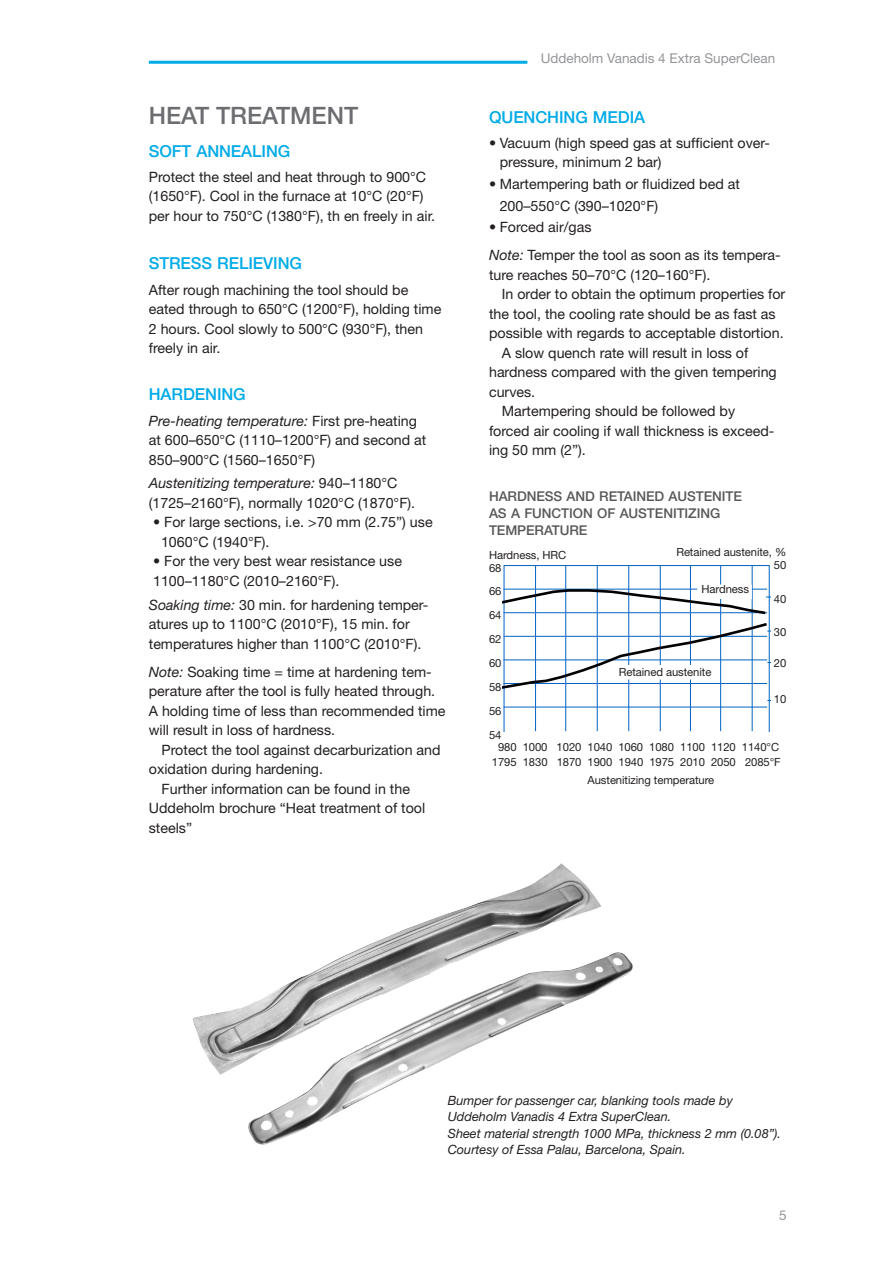
<style>
.page{position:relative;width:893px;height:1263px;background:#fff}
.page>*{position:absolute;margin:0;border:0;box-sizing:border-box;transform-origin:0 0}
.t1{font:500 24px "Helvetica Neue";color:#6c6d70}
.t2{font:500 16.5px "Helvetica Neue";letter-spacing:-.005em;color:#00abe7}
.t3{font:14.25px/19.5px "Helvetica Neue";color:#231f20}
.t4{font:500 13.5px/17.2px "Helvetica Neue";letter-spacing:-.005em;color:#57585a}
.t5{font:13.5px "Helvetica Neue";color:#939598}
.t6{font:italic 12.75px/16.5px "Helvetica Neue";color:#231f20}
.t7{font:11.25px/24px "Helvetica Neue";letter-spacing:-.005em;color:#231f20;text-align:right}
.s1{font-style:italic}
</style>
<div class="page">
<hr style="left:149px;top:61px;width:378px;height:3px;background:#00abe7">
<svg style="left:503px;top:565px;width:267px;height:167px"></svg>
<div style="left:614px;top:665px;width:95px;height:14px;background:#fff"></div>
<div style="left:697px;top:584px;width:55px;height:15px;background:#fff"></div>
<img style="left:193px;top:866px;width:366px;height:209px">
<h1 class="t1" style="left:149px;top:101px;width:211px">HEAT TREATMENT</h1>
<p class="t2" style="left:149px;top:141px;width:143px">SOFT ANNEALING</p>
<p class="t3" style="left:149px;top:167px;width:288px">Protect the steel and heat through to 900°C (1650°F). Cool in the furnace at 10°C (20°F) per hour to 750°C (1380°F), th en freely in air.</p>
<p class="t2" style="left:149px;top:253px;width:155px">STRESS RELIEVING</p>
<p class="t3" style="left:149px;top:279px;width:294px">After rough machining the tool should be eated through to 650°C (1200°F), holding time 2 hours. Cool slowly to 500°C (930°F), then freely in air.</p>
<p class="t2" style="left:149px;top:385px;width:98px">HARDENING</p>
<p class="t3" style="left:149px;top:410px;width:279px"><span class="s1">Pre-heating temperature:</span> First pre-heating at 600–650°C (1110–1200°F) and second at<br>850–900°C (1560–1650°F)</p>
<p class="t3" style="left:149px;top:473px;width:268px"><span class="s1">Austenitizing temperature:</span> 940–1180°C (1725–2160°F), normally 1020°C (1870°F).</p>
<p class="t3" style="left:161px;top:512px;width:273px;text-indent:-8px">• For large sections, i.e. &gt;70 mm (2.75”) use<br>1060°C (1940°F).</p>
<p class="t3" style="left:153px;top:551px;width:250px">• For the very best wear resistance use<br>1100–1180°C (2010–2160°F).</p>
<p class="t3" style="left:149px;top:594px;width:281px"><span class="s1">Soaking time:</span> 30 min. for hardening temper&shy;atures up to 1100°C (2010°F), 15 min. for temperatures higher than 1100°C (2010°F).</p>
<p class="t3" style="left:149px;top:661px;width:298px"><span class="s1">Note:</span> Soaking time = time at hardening tem&shy;perature after the tool is fully heated through.<br>A holding time of less than recommended time will result in loss of hardness.</p>
<p class="t3" style="left:162px;top:739px;width:280px">Protect the tool against decarburization and</p>
<p class="t3" style="left:149px;top:759px;width:176px">oxidation during hardening.</p>
<p class="t3" style="left:162px;top:778px;width:250px">Further information can be found in the</p>
<p class="t3" style="left:149px;top:798px;width:278px">Uddeholm brochure “Heat treatment of tool</p>
<p class="t3" style="left:149px;top:817px;width:45px">steels”</p>
<p class="t5" style="left:541px;top:50px;width:236px">Uddeholm Vanadis 4 Extra SuperClean</p>
<p class="t2" style="left:489px;top:107px;width:158px">QUENCHING MEDIA</p>
<p class="t3" style="left:500px;top:133px;width:272px;text-indent:-11px">• Vacuum (high speed gas at sufficient over&shy;pressure, minimum 2 bar)</p>
<p class="t3" style="left:500px;top:173px;width:242px;line-height:21.6px;text-indent:-11px">• Martempering bath or fluidized bed at<br>200–550°C (390–1020°F)</p>
<p class="t3" style="left:489px;top:213px;width:293px;line-height:27.9px">• Forced air/gas<br><span class="s1">Note:</span> Temper the tool as soon as its tempera-</p>
<p class="t3" style="left:489px;top:265px;width:223px">ture reaches 50–70°C (120–160°F).</p>
<p class="t3" style="left:502px;top:284px;width:285px">In order to obtain the optimum properties for</p>
<p class="t3" style="left:489px;top:304px;width:288px">the tool, the cooling rate should be as fast as</p>
<p class="t3" style="left:489px;top:323px;width:296px">possible with regards to acceptable distortion.</p>
<p class="t3" style="left:502px;top:343px;width:248px">A slow quench rate will result in loss of</p>
<p class="t3" style="left:489px;top:362px;width:289px">hardness compared with the given tempering</p>
<p class="t3" style="left:489px;top:382px;width:48px">curves.</p>
<p class="t3" style="left:502px;top:401px;width:235px">Martempering should be followed by</p>
<p class="t3" style="left:489px;top:421px;width:287px">forced air cooling if wall thickness is exceed-</p>
<p class="t3" style="left:489px;top:440px;width:98px">ing 50 mm (2”).</p>
<p class="t4" style="left:489px;top:487px;width:254px">HARDNESS AND RETAINED AUSTENITE<br>AS A FUNCTION OF AUSTENITIZING<br>TEMPERATURE</p>
<p class="t7" style="left:676px;top:545px;width:112px;line-height:13.5px">Retained austenite, %<br>50</p>
<p class="t7" style="left:774px;top:586px;width:14px">40</p>
<p class="t7" style="left:774px;top:620px;width:14px">30</p>
<p class="t7" style="left:774px;top:651px;width:14px">20</p>
<p class="t7" style="left:774px;top:686px;width:14px">10</p>
<p class="t7" style="left:489px;top:548px;width:79px;line-height:13.5px;text-align:left">Hardness, HRC<br>68</p>
<p class="t7" style="left:489px;top:579px;width:14px;text-align:justify">66<br>64<br>62<br>60<br>58<br>56<br>54</p>
<p class="t7" style="left:492px;top:738px;width:290px;line-height:15.6px;text-align:center">980 1000 1020 1040 1060 1080 1100 1120 1140°C<br>1795 1830 1870 1900 1940 1975 2010 2050 2085°F</p>
<p class="t7" style="left:588px;top:768px;width:128px">Austenitizing temperature</p>
<p class="t7" style="left:702px;top:576px;width:49px">Hardness</p>
<p class="t7" style="left:619px;top:659px;width:94px">Retained austenite</p>
<p class="t6" style="left:448px;top:1092px;width:335px">Bumper for passenger car, blanking tools made by Uddeholm Vanadis 4 Extra SuperClean.<br>Sheet material strength 1000 MPa, thickness 2 mm (0.08”).<br>Courtesy of Essa Palau, Barcelona, Spain.</p>
<p class="t5" style="left:779px;top:1207px;width:9px">5</p>
</div>
